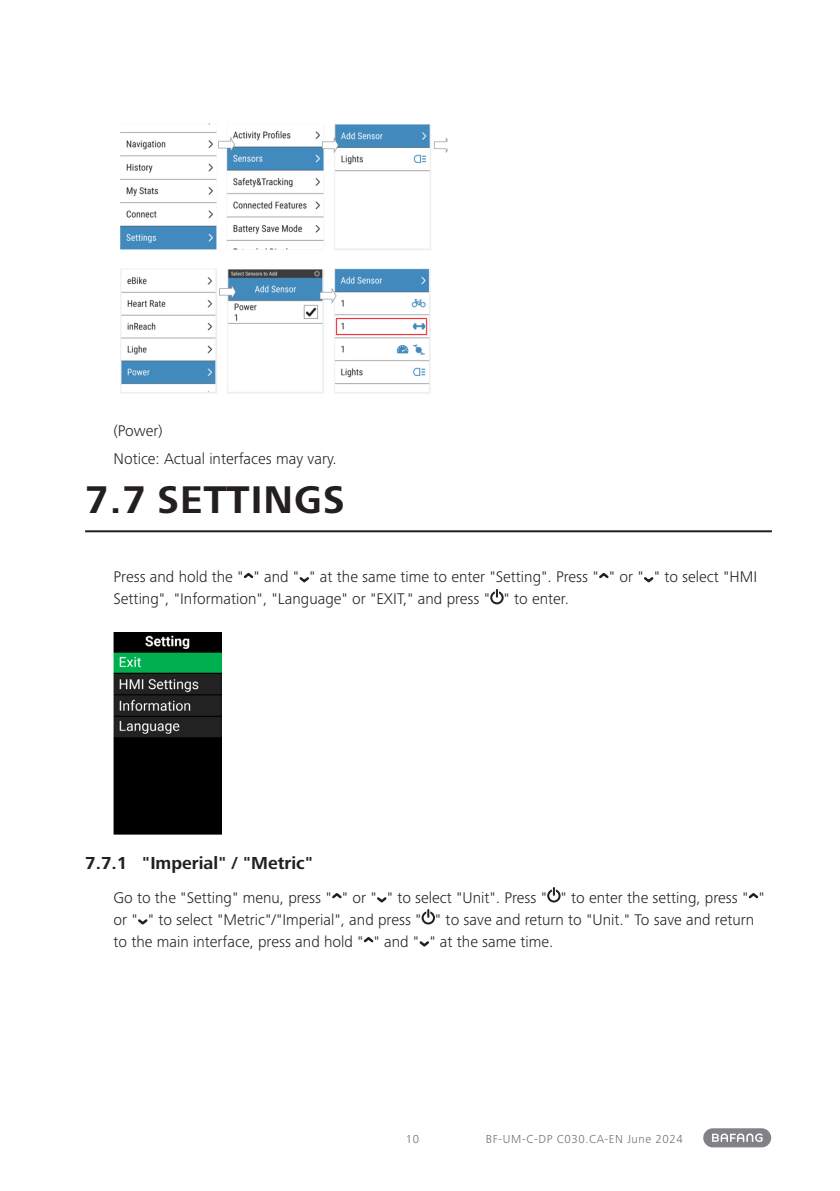
<style>
.page{position:relative;width:840px;height:1191px;background:#fff}
.page>*{position:absolute;margin:0;border:0;box-sizing:border-box;transform-origin:0 0}
.t1{font:700 40px "Frutiger Next Pro";letter-spacing:.025em;color:#231f20}
.t2{font:700 18px "Frutiger Next Pro";color:#231f20}
.Aufzählung{font:300 16px/22px "Frutiger Next Pro";color:#231f20}
.t3{font:300 12px "Frutiger Next Pro";letter-spacing:.05em;color:#6c6d70}
</style>
<div class="page">
<div style="left:702px;top:1128px;width:68px;height:19px;background:#808285;border-radius:10px"></div>
<svg style="left:712px;top:1133px;width:50px;height:9px"></svg>
<img style="left:120px;top:123px;width:327px;height:271px">
<hr style="left:85px;top:530px;width:686px;height:2px;background:#231f20">
<svg style="left:243px;top:573px;width:10px;height:5px"></svg>
<svg style="left:299px;top:577px;width:10px;height:5px"></svg>
<svg style="left:599px;top:573px;width:9px;height:5px"></svg>
<svg style="left:644px;top:577px;width:9px;height:5px"></svg>
<div style="left:490px;top:591px;width:13px;height:13px;border:2px solid #231f20;border-radius:50%"></div>
<svg style="left:494px;top:590px;width:4px;height:7px"></svg>
<img style="left:113px;top:632px;width:108px;height:202px">
<svg style="left:332px;top:893px;width:9px;height:5px"></svg>
<svg style="left:377px;top:897px;width:9px;height:5px"></svg>
<div style="left:547px;top:889px;width:13px;height:13px;border:2px solid #231f20;border-radius:50%"></div>
<svg style="left:551px;top:888px;width:4px;height:7px"></svg>
<svg style="left:748px;top:893px;width:9px;height:5px"></svg>
<svg style="left:138px;top:919px;width:9px;height:5px"></svg>
<div style="left:421px;top:911px;width:13px;height:13px;border:2px solid #231f20;border-radius:50%"></div>
<svg style="left:426px;top:910px;width:4px;height:7px"></svg>
<svg style="left:363px;top:937px;width:10px;height:5px"></svg>
<svg style="left:419px;top:941px;width:10px;height:5px"></svg>
<p class="Aufzählung" style="left:113px;top:419px;width:51px">(Power)</p>
<p class="Aufzählung" style="left:113px;top:447px;width:225px">Notice: Actual interfaces may vary.</p>
<p class="t1" style="left:85px;top:477px;width:261px">7.7 SETTINGS</p>
<p class="Aufzählung" style="left:113px;top:566px;width:644px">Press and hold the " " and " " at the same time to enter "Setting". Press " " or " " to select "HMI<br>Setting", "Information", "Language" or "EXIT," and press " " to enter.</p>
<p class="t2" style="left:85px;top:853px;width:229px">7.7.1 "Imperial" / "Metric"</p>
<p class="Aufzählung" style="left:113px;top:886px;width:652px">Go to the "Setting" menu, press " " or " " to select "Unit". Press " " to enter the setting, press " " or " " to select "Metric"/"Imperial", and press " " to save and return to "Unit." To save and return to the main interface, press and hold " " and " " at the same time.</p>
<p class="t3" style="left:405px;top:1132px;width:15px">10</p>
<p class="t3" style="left:485px;top:1132px;width:198px">BF-UM-C-DP C030.CA-EN June 2024</p>
</div>
